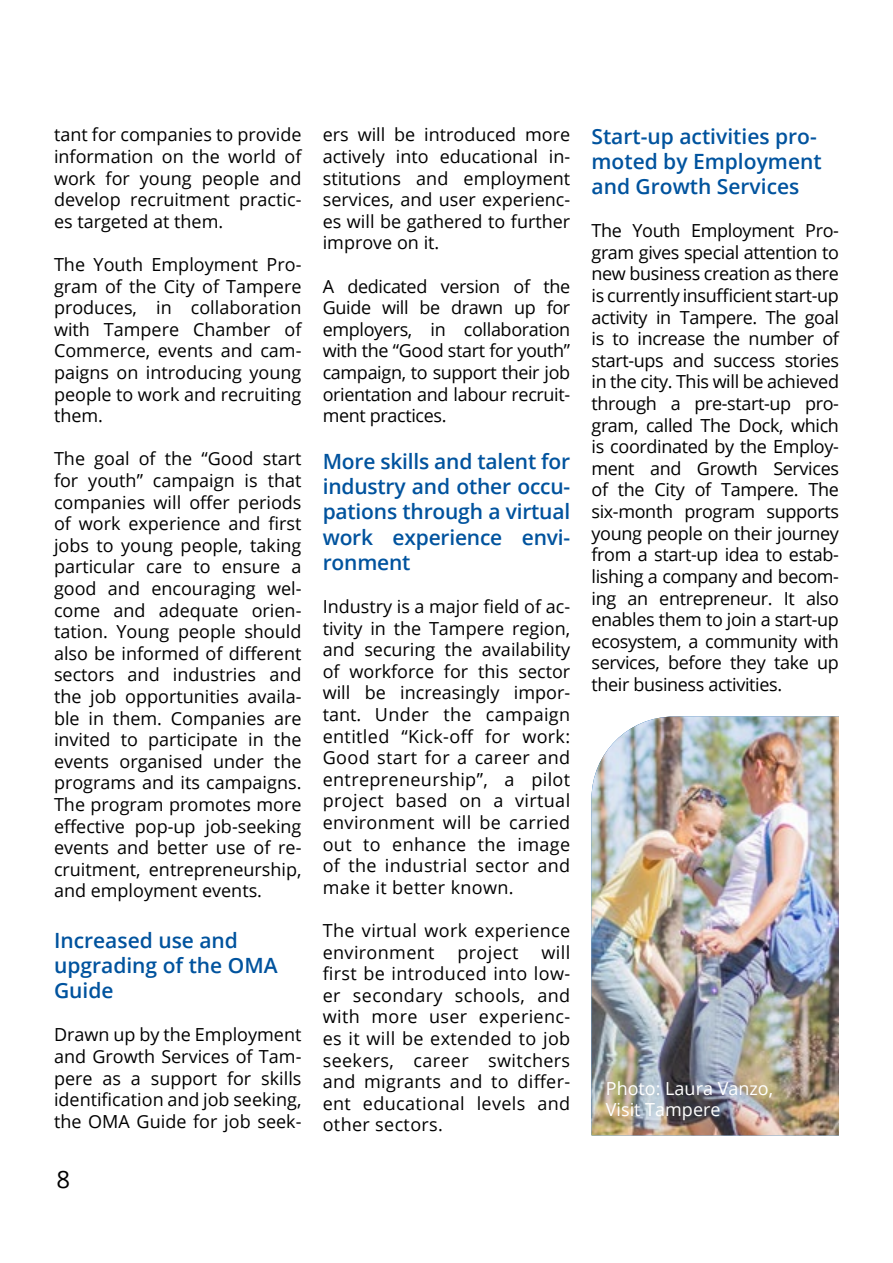
<style>
.page{position:relative;width:893px;height:1263px;background:#fff}
.page>*{position:absolute;margin:0;border:0;box-sizing:border-box;transform-origin:0 0}
.t1{font:24px "Open Sans";color:#000}
.väliotsikko{font:600 21px/25.2px "Open Sans";color:#00539e}
.Leipä{font:600 21px/25.2px "Open Sans";letter-spacing:-.01em;color:#00539e;text-align:justify}
.Leipä-2{font:18px/21.6px "Open Sans";color:#000;text-align:justify}
.Leipä-3{font:18px/21.6px "Open Sans";letter-spacing:.02em;color:#000}
.Kuvatekstit{font:18px/21.6px "Open Sans";color:#fff}
</style>
<div class="page">
<img style="left:591px;top:716px;width:248px;height:419px">
<p class="Leipä-2" style="left:54px;top:124px;width:249px">tant for companies to provide information on the world of work for young people and develop recruitment practic&shy;es targeted at them.</p>
<p class="Leipä-2" style="left:54px;top:253px;width:249px">The Youth Employment Pro&shy;gram of the City of Tampere produces, in collaboration with Tampere Chamber of Commerce, events and cam&shy;paigns on introducing young people to work and recruiting them.</p>
<p class="Leipä-2" style="left:54px;top:448px;width:249px">The goal of the “Good start for youth” campaign is that companies will offer periods of work experience and first jobs to young people, taking particular care to ensure a good and encouraging wel&shy;come and adequate orien&shy;tation. Young people should also be informed of different sectors and industries and the job opportunities availa&shy;ble in them. Companies are invited to participate in the events organised under the programs and its campaigns.<br>The program promotes more effective pop-up job-seeking events and better use of re&shy;cruitment, entrepreneurship, and employment events.</p>
<h3 class="väliotsikko" style="left:54px;top:927px;width:225px">Increased use and upgrading of the OMA<br>Guide</h3>
<p class="Leipä-2" style="left:54px;top:1024px;width:249px">Drawn up by the Employment and Growth Services of Tam&shy;pere as a support for skills identification and job seeking, the OMA Guide for job seek-</p>
<h1 class="t1" style="left:56px;top:1163px;width:15px">8</h1>
<p class="Leipä-2" style="left:323px;top:124px;width:249px">ers will be introduced more actively into educational in&shy;stitutions and employment services, and user experienc&shy;es will be gathered to further improve on it.</p>
<p class="Leipä-2" style="left:323px;top:275px;width:249px">A dedicated version of the Guide will be drawn up for employers, in collaboration with the “Good start for youth” campaign, to support their job orientation and labour recruit&shy;ment practices.</p>
<p class="Leipä" style="left:323px;top:448px;width:249px">More skills and talent for industry and other occu&shy;pations through a virtual work experience envi&shy;ronment</p>
<p class="Leipä-2" style="left:323px;top:595px;width:249px">Industry is a major field of ac&shy;tivity in the Tampere region, and securing the availability of workforce for this sector will be increasingly impor&shy;tant. Under the campaign entitled “Kick-off for work:<br>Good start for a career and entrepreneurship”, a pilot project based on a virtual environment will be carried out to enhance the image of the industrial sector and make it better known.</p>
<p class="Leipä-3" style="left:323px;top:919px;width:249px">The virtual work experience environment</p>
<p class="Leipä-2" style="left:323px;top:941px;width:249px;text-indent:219px">will first be introduced into low&shy;er secondary schools, and with more user experienc&shy;es it will be extended to job seekers, career switchers and migrants and to differ&shy;ent educational levels and other sectors.</p>
<p class="Leipä-3" style="left:458px;top:941px;width:62px">project</p>
<h3 class="väliotsikko" style="left:591px;top:123px;width:232px">Start-up activities pro&shy;moted by Employment and Growth Services</h3>
<p class="Leipä-2" style="left:591px;top:219px;width:249px">The Youth Employment Pro&shy;gram gives special attention to new business creation as there is currently insufficient start-up activity in Tampere. The goal is to increase the number of start-ups and success stories in the city. This will be achieved through a pre-start-up pro&shy;gram, called The Dock, which is coordinated by the Employ&shy;ment and Growth Services of the City of Tampere. The six-month program supports young people on their journey from a start-up idea to estab&shy;lishing a company and becom&shy;ing an entrepreneur. It also enables them to join a start-up ecosystem, a community with services, before they take up their business activities.</p>
<p class="Kuvatekstit" style="left:606px;top:1077px;width:169px">Photo: Laura Vanzo,<br>Visit Tampere</p>
</div>
